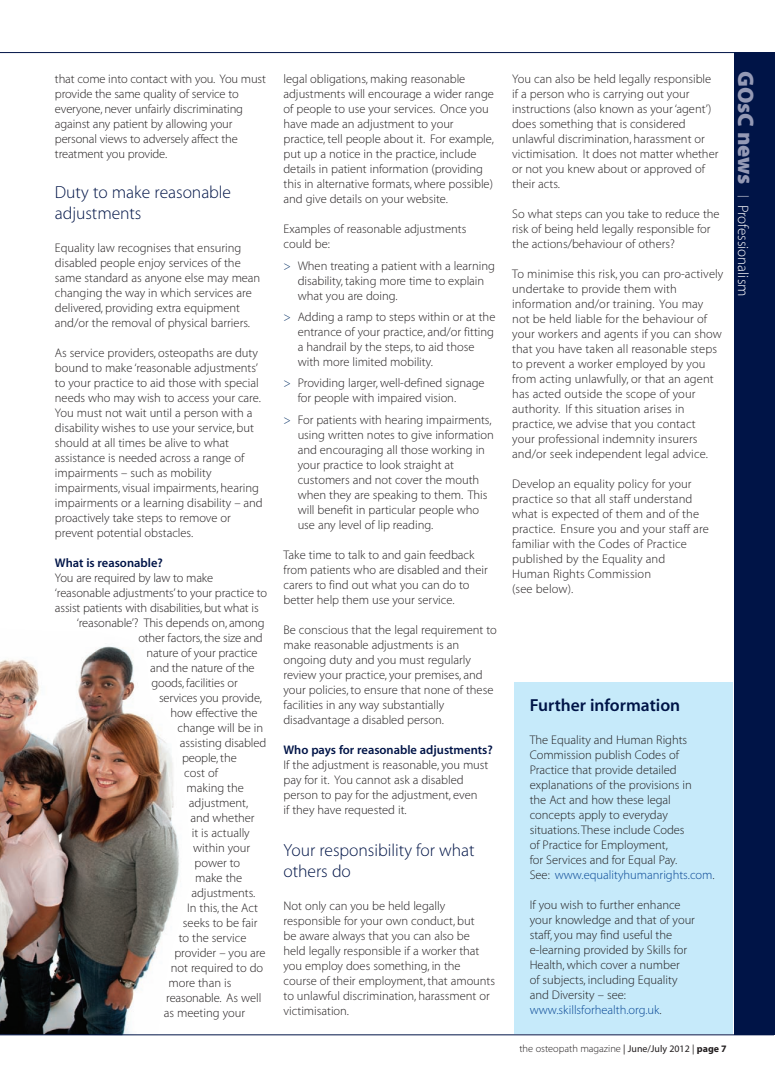
<style>
.page{position:relative;width:780px;height:1088px;background:#fff}
.page>*{position:absolute;margin:0;border:0;box-sizing:border-box;transform-origin:0 0}
.t1{font:17.5px/21px "Myriad MM 215 wt 600 wd";color:#001447}
.t2{font:17.5px "Myriad MM 565 wt 600 wd";color:#001447}
.t3{font:15px "Myriad MM 215 wt 600 wd";color:#fff}
.t4{font:12.5px/15px "Myriad MM 215 wt 600 wd";color:#231f20}
.t5{font:12.5px "Myriad MM 565 wt 600 wd";color:#001447}
.t6{font:10.38px "Myriad MM 215 wt 600 wd";color:#231f20}
.s1{color:#002c62}
.s2{font-family:"Myriad MM 830 wt 300 wd";font-size:22.5px;color:#9499b5}
.s3{color:#074694}
.s4{font-family:"Myriad MM 412 wt 601 wd";font-size:9.88px}
.s5{font-family:"Myriad MM 700 wt 600 wd";font-size:9.88px}
</style>
<div class="page">
<div style="left:514px;top:683px;width:218px;height:351px;background:#c6eafa"></div>
<hr style="left:0;top:52px;width:774px;height:1px;background:#001447">
<div style="left:733px;top:52px;width:41px;height:983px;background:#001447"></div>
<img style="left:0;top:646px;width:180px;height:388px">
<hr style="left:0;top:1034px;width:774px;height:1px;background:#001447">
<p class="t4" style="left:55px;top:73px;width:212px">that come into contact with you. You must provide the same quality of service to everyone, never unfairly discriminating against any patient by allowing your personal views to adversely affect the treatment you provide.</p>
<h1 class="t1" style="left:55px;top:183px;width:178px">Duty to make reasonable adjustments</h1>
<p class="t4" style="left:55px;top:241px;width:207px">Equality law recognises that ensuring disabled people enjoy services of the same standard as anyone else may mean changing the way in which services are delivered, providing extra equipment and/or the removal of physical barriers.</p>
<p class="t4" style="left:55px;top:346px;width:209px">As service providers, osteopaths are duty bound to make ‘reasonable adjustments’ to your practice to aid those with special needs who may wish to access your care.<br>You must not wait until a person with a disability wishes to use your service, but should at all times be alive to what assistance is needed across a range of impairments – such as mobility impairments, visual impairments, hearing impairments or a learning disability – and proactively take steps to remove or prevent potential obstacles.</p>
<p class="t5" style="left:55px;top:558px;width:109px">What is reasonable?</p>
<p class="t4" style="left:55px;top:571px;width:160px">You are required by law to make</p>
<p class="t4" style="left:55px;top:586px;width:214px">‘reasonable adjustments’ to your practice to</p>
<p class="t4" style="left:55px;top:601px;width:205px">assist patients with disabilities, but what is</p>
<p class="t4" style="left:77px;top:616px;width:189px">‘reasonable’? This depends on, among</p>
<p class="t4" style="left:138px;top:631px;width:126px">other factors, the size and</p>
<p class="t4" style="left:146px;top:646px;width:113px">nature of your practice</p>
<p class="t4" style="left:150px;top:661px;width:106px">and the nature of the</p>
<p class="t4" style="left:151px;top:676px;width:88px">goods, facilities or</p>
<p class="t4" style="left:159px;top:691px;width:105px">services you provide,</p>
<p class="t4" style="left:170px;top:706px;width:89px">how effective the</p>
<p class="t4" style="left:177px;top:721px;width:87px">change will be in</p>
<p class="t4" style="left:180px;top:736px;width:88px">assisting disabled</p>
<p class="t4" style="left:182px;top:751px;width:56px">people, the</p>
<p class="t4" style="left:184px;top:766px;width:35px">cost of</p>
<p class="t4" style="left:186px;top:781px;width:59px">making the</p>
<p class="t4" style="left:189px;top:796px;width:61px">adjustment,</p>
<p class="t4" style="left:190px;top:811px;width:66px">and whether</p>
<p class="t4" style="left:192px;top:826px;width:60px">it is actually</p>
<p class="t4" style="left:193px;top:841px;width:58px">within your</p>
<p class="t4" style="left:194px;top:856px;width:47px">power to</p>
<p class="t4" style="left:195px;top:871px;width:49px">make the</p>
<p class="t4" style="left:191px;top:886px;width:65px">adjustments.</p>
<p class="t4" style="left:187px;top:901px;width:72px">In this, the Act</p>
<p class="t4" style="left:183px;top:916px;width:76px">seeks to be fair</p>
<p class="t4" style="left:179px;top:931px;width:69px">to the service</p>
<p class="t4" style="left:174px;top:946px;width:93px">provider – you are</p>
<p class="t4" style="left:171px;top:961px;width:94px">not required to do</p>
<p class="t4" style="left:168px;top:976px;width:64px">more than is</p>
<p class="t4" style="left:166px;top:991px;width:97px">reasonable. As well</p>
<p class="t4" style="left:164px;top:1006px;width:83px">as meeting your</p>
<p class="t4" style="left:283px;top:73px;width:212px">legal obligations, making reasonable adjustments will encourage a wider range of people to use your services. Once you have made an adjustment to your practice, tell people about it. For example, put up a notice in the practice, include details in patient information (providing this in alternative formats, where possible) and give details on your website.</p>
<p class="t4" style="left:283px;top:223px;width:184px">Examples of reasonable adjustments could be:</p>
<p class="t4" style="left:298px;top:259px;width:199px;text-indent:-14px"><span class="s1">&gt;</span> When treating a patient with a learning disability, taking more time to explain what you are doing.</p>
<p class="t4" style="left:298px;top:310px;width:199px;text-indent:-14px"><span class="s1">&gt;</span> Adding a ramp to steps within or at the entrance of your practice, and/or fitting a handrail by the steps, to aid those with more limited mobility.</p>
<p class="t4" style="left:298px;top:377px;width:188px;text-indent:-14px"><span class="s1">&gt;</span> Providing larger, well-defined signage for people with impaired vision.</p>
<p class="t4" style="left:298px;top:413px;width:198px;text-indent:-14px"><span class="s1">&gt;</span> For patients with hearing impairments, using written notes to give information and encouraging all those working in your practice to look straight at customers and not cover the mouth when they are speaking to them. This will benefit in particular people who use any level of lip reading.</p>
<p class="t4" style="left:283px;top:548px;width:206px">Take time to talk to and gain feedback from patients who are disabled and their carers to find out what you can do to better help them use your service.</p>
<p class="t4" style="left:283px;top:623px;width:215px">Be conscious that the legal requirement to make reasonable adjustments is an ongoing duty and you must regularly review your practice, your premises, and your policies, to ensure that none of these facilities in any way substantially disadvantage a disabled person.</p>
<p class="t5" style="left:283px;top:745px;width:211px">Who pays for reasonable adjustments?</p>
<p class="t4" style="left:283px;top:758px;width:206px">If the adjustment is reasonable, you must pay for it. You cannot ask a disabled person to pay for the adjustment, even<br>if they have requested it.</p>
<h1 class="t1" style="left:283px;top:841px;width:192px">Your responsibility for what others do</h1>
<p class="t4" style="left:283px;top:899px;width:213px">Not only can you be held legally responsible for your own conduct, but<br>be aware always that you can also be held legally responsible if a worker that you employ does something, in the course of their employment, that amounts to unlawful discrimination, harassment or victimisation.</p>
<p class="t4" style="left:512px;top:73px;width:208px">You can also be held legally responsible if a person who is carrying out your instructions (also known as your ‘agent’) does something that is considered unlawful discrimination, harassment or victimisation. It does not matter whether or not you knew about or approved of their acts.</p>
<p class="t4" style="left:512px;top:208px;width:209px">So what steps can you take to reduce the risk of being held legally responsible for the actions/behaviour of others?</p>
<p class="t4" style="left:512px;top:268px;width:213px">To minimise this risk, you can pro-actively undertake to provide them with information and/or training. You may not be held liable for the behaviour of your workers and agents if you can show that you have taken all reasonable steps to prevent a worker employed by you from acting unlawfully, or that an agent has acted outside the scope of your authority. If this situation arises in practice, we advise that you contact<br>your professional indemnity insurers and/or seek independent legal advice.</p>
<p class="t4" style="left:512px;top:478px;width:198px">Develop an equality policy for your practice so that all staff understand what is expected of them and of the practice. Ensure you and your staff are familiar with the Codes of Practice published by the Equality and<br>Human Rights Commission<br>(see below).</p>
<p class="t3" style="left:748px;top:71px;width:227px;rotate:90deg"><span class="s2">GOsC news</span> <sup>|</sup> Professionalism</p>
<h1 class="t2" style="left:529px;top:699px;width:152px">Further information</h1>
<p class="t4" style="left:529px;top:733px;width:186px">The Equality and Human Rights<br>Commission publish Codes of<br>Practice that provide detailed explanations of the provisions in<br>the Act and how these legal concepts apply to everyday situations. These include Codes<br>of Practice for Employment,<br>for Services and for Equal Pay.<br>See: <span class="s3">www.equalityhumanrights.com</span>.</p>
<p class="t4" style="left:529px;top:898px;width:167px">If you wish to further enhance your knowledge and that of your staff, you may find useful the e-learning provided by Skills for<br>Health, which cover a number<br>of subjects, including Equality and Diversity – see: <span class="s3">www.skillsforhealth.org.uk</span>.</p>
<p class="t6" style="left:519px;top:1044px;width:209px">the osteopath magazine <span class="s4">| June/July 2012 |</span> <span class="s5">page 7</span></p>
</div>
